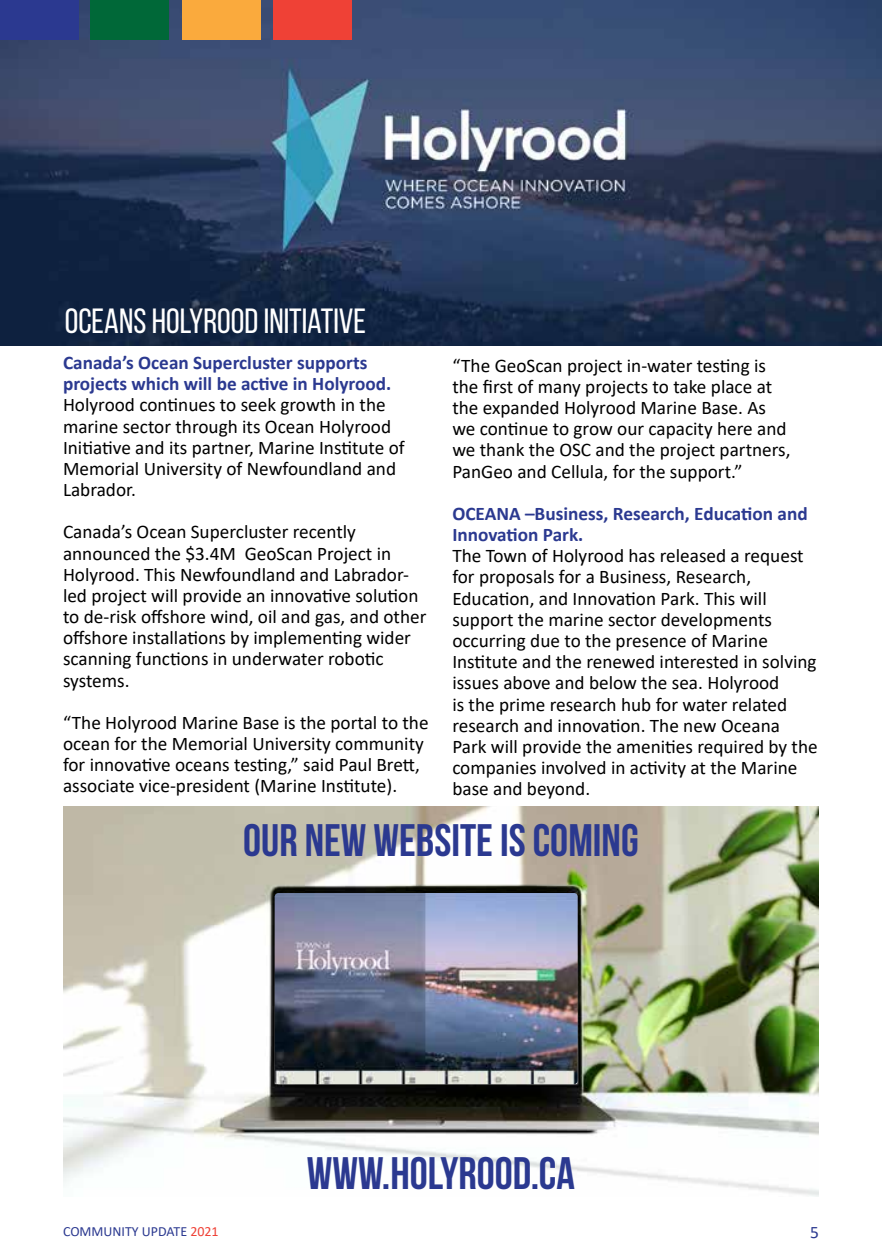
<style>
.page{position:relative;width:882px;height:1260px;background:#fff}
.page>*{position:absolute;margin:0;border:0;box-sizing:border-box;transform-origin:0 0}
.t1{font:700 45.5px "Bebas Neue";color:#2b3990}
.t2{font:35px "Bebas Neue";color:#fff}
.t3{font:19.25px/21.2px "Calibri";color:#000}
.t4{font:700 19.25px/21.2px "Calibri";color:#2b3990}
.t5{font:17.5px "Calibri";color:#2b3990}
.t6{font:14px "Calibri";color:#2b3990}
.s1{color:#ef4136}
</style>
<div class="page">
<img style="left:0;top:0;width:882px;height:345px">
<img style="left:63px;top:806px;width:756px;height:391px">
<div style="left:0;top:0;width:79px;height:40px;background:#2b3990"></div>
<div style="left:90px;top:0;width:79px;height:40px;background:#006838"></div>
<div style="left:182px;top:0;width:79px;height:40px;background:#faaa3d"></div>
<div style="left:273px;top:0;width:78px;height:40px;background:#ef4136"></div>
<img style="left:275px;top:893px;width:303px;height:191px">
<h2 class="t2" style="left:65px;top:302px;width:303px">OCEANS HOLYROOD INITIATIVE</h2>
<p class="t4" style="left:63px;top:352px;width:330px">Canada’s Ocean Supercluster supports projects which will be active in Holyrood.</p>
<p class="t3" style="left:63px;top:394px;width:343px">Holyrood continues to seek growth in the marine sector through its Ocean Holyrood Initiative and its partner, Marine Institute of Memorial University of Newfoundland and Labrador.</p>
<p class="t3" style="left:63px;top:521px;width:365px">Canada’s Ocean Supercluster recently announced the $3.4M GeoScan Project in Holyrood. This Newfoundland and Labrador&shy;led project will provide an innovative solution to de-risk offshore wind, oil and gas, and other offshore installations by implementing wider scanning functions in underwater robotic systems.</p>
<p class="t3" style="left:63px;top:712px;width:367px">“The Holyrood Marine Base is the portal to the ocean for the Memorial University community for innovative oceans testing,” said Paul Brett, associate vice-president (Marine Institute).</p>
<h1 class="t1" style="left:243px;top:816px;width:397px">OUR NEW WEBSITE IS COMING</h1>
<p class="t3" style="left:452px;top:354px;width:340px">“The GeoScan project in-water testing is the first of many projects to take place at the expanded Holyrood Marine Base. As we continue to grow our capacity here and we thank the OSC and the project partners, PanGeo and Cellula, for the support.”</p>
<p class="t4" style="left:452px;top:503px;width:357px">OCEANA –Business, Research, Education and<br>Innovation Park.</p>
<p class="t3" style="left:452px;top:545px;width:367px">The Town of Holyrood has released a request for proposals for a Business, Research, Education, and Innovation Park. This will support the marine sector developments occurring due to the presence of Marine Institute and the renewed interested in solving issues above and below the sea. Holyrood<br>is the prime research hub for water related research and innovation. The new Oceana Park will provide the amenities required by the companies involved in activity at the Marine base and beyond.</p>
<h1 class="t1" style="left:307px;top:1148px;width:270px">WWW.HOLYROOD.CA</h1>
<p class="t6" style="left:63px;top:1221px;width:157px">COMMUNITY UPDATE <span class="s1">2021</span></p>
<p class="t5" style="left:810px;top:1220px;width:10px">5</p>
</div>
